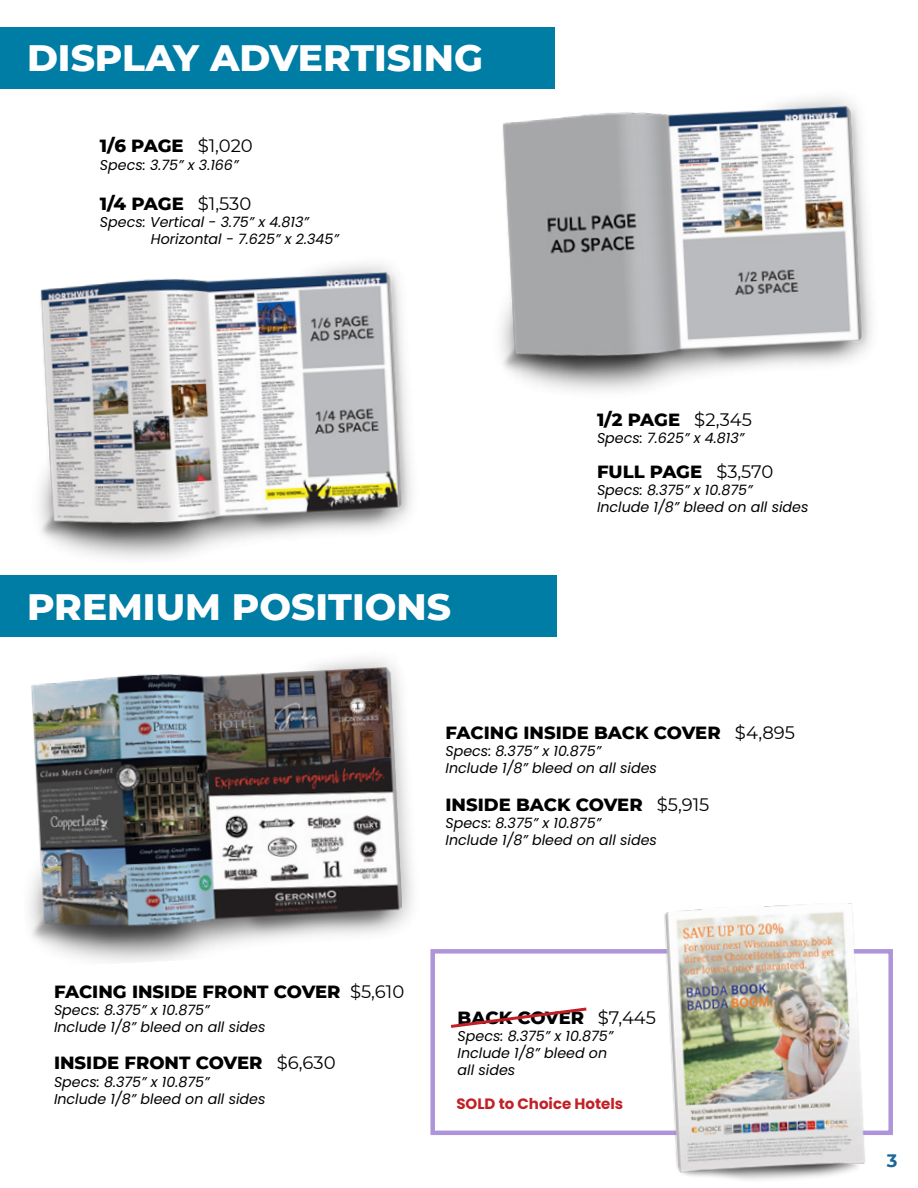
<style>
.page{position:relative;width:918px;height:1188px;background:#fff}
.page>*{position:absolute;margin:0;border:0;box-sizing:border-box;transform-origin:0 0}
.t1{font:800 37.5px "Montserrat";color:#fff}
.t2{font:800 18px "Montserrat";color:#000}
.t3{font:700 18px "Montserrat";color:#1c6798}
.t4{font:700 15px "Poppins";color:#c22026}
.t5{font:italic 14.25px/17.1px "Poppins";color:#000}
.s1{font-weight:400}
</style>
<div class="page">
<div style="left:0;top:27px;width:555px;height:61px;background:#007da5"></div>
<img style="left:39px;top:264px;width:373px;height:295px">
<img style="left:472px;top:88px;width:400px;height:304px">
<div style="left:430px;top:949px;width:463px;height:186px;border:4px solid #ae95da"></div>
<img style="left:566px;top:903px;width:327px;height:277px">
<img style="left:29px;top:658px;width:402px;height:311px">
<div style="left:0;top:576px;width:556px;height:61px;background:#007da5"></div>
<svg style="left:450px;top:1006px;width:140px;height:24px"></svg>
<h1 class="t1" style="left:27px;top:31px;width:457px">DISPLAY ADVERTISING</h1>
<p class="t2" style="left:100px;top:132px;width:154px">1/6 PAGE <span class="s1">$1,020</span></p>
<p class="t5" style="left:100px;top:157px;width:140px">Specs: 3.75” x 3.166”</p>
<p class="t2" style="left:100px;top:190px;width:153px">1/4 PAGE <span class="s1">$1,530</span></p>
<p class="t5" style="left:151px;top:213px;width:189px;text-indent:-51px">Specs: Vertical - 3.75” x 4.813”<br>Horizontal - 7.625” x 2.345”</p>
<h1 class="t1" style="left:27px;top:580px;width:425px">PREMIUM POSITIONS</h1>
<p class="t2" style="left:597px;top:407px;width:156px">1/2 PAGE <span class="s1">$2,345</span></p>
<p class="t5" style="left:597px;top:430px;width:149px">Specs: 7.625” x 4.813”</p>
<p class="t2" style="left:597px;top:458px;width:178px">FULL PAGE <span class="s1">$3,570</span></p>
<p class="t5" style="left:597px;top:481px;width:213px">Specs: 8.375” x 10.875”<br>Include 1/8” bleed on all sides</p>
<p class="t2" style="left:446px;top:719px;width:351px">FACING INSIDE BACK COVER <span class="s1">$4,895</span></p>
<p class="t5" style="left:446px;top:743px;width:213px">Specs: 8.375” x 10.875”<br>Include 1/8” bleed on all sides</p>
<p class="t2" style="left:446px;top:791px;width:266px">INSIDE BACK COVER <span class="s1">$5,915</span></p>
<p class="t5" style="left:446px;top:815px;width:213px">Specs: 8.375” x 10.875”<br>Include 1/8” bleed on all sides</p>
<p class="t2" style="left:54px;top:978px;width:352px">FACING INSIDE FRONT COVER <span class="s1">$5,610</span></p>
<p class="t5" style="left:54px;top:1002px;width:213px">Specs: 8.375” x 10.875”<br>Include 1/8” bleed on all sides</p>
<p class="t2" style="left:54px;top:1050px;width:283px">INSIDE FRONT COVER <span class="s1">$6,630</span></p>
<p class="t5" style="left:54px;top:1073px;width:213px">Specs: 8.375” x 10.875”<br>Include 1/8” bleed on all sides</p>
<p class="t2" style="left:458px;top:1004px;width:200px">BACK COVER <span class="s1">$7,445</span></p>
<p class="t5" style="left:458px;top:1027px;width:157px">Specs: 8.375” x 10.875”<br>Include 1/8” bleed on all sides</p>
<p class="t4" style="left:456px;top:1095px;width:168px">SOLD to Choice Hotels</p>
<p class="t3" style="left:887px;top:1147px;width:12px">3</p>
</div>
